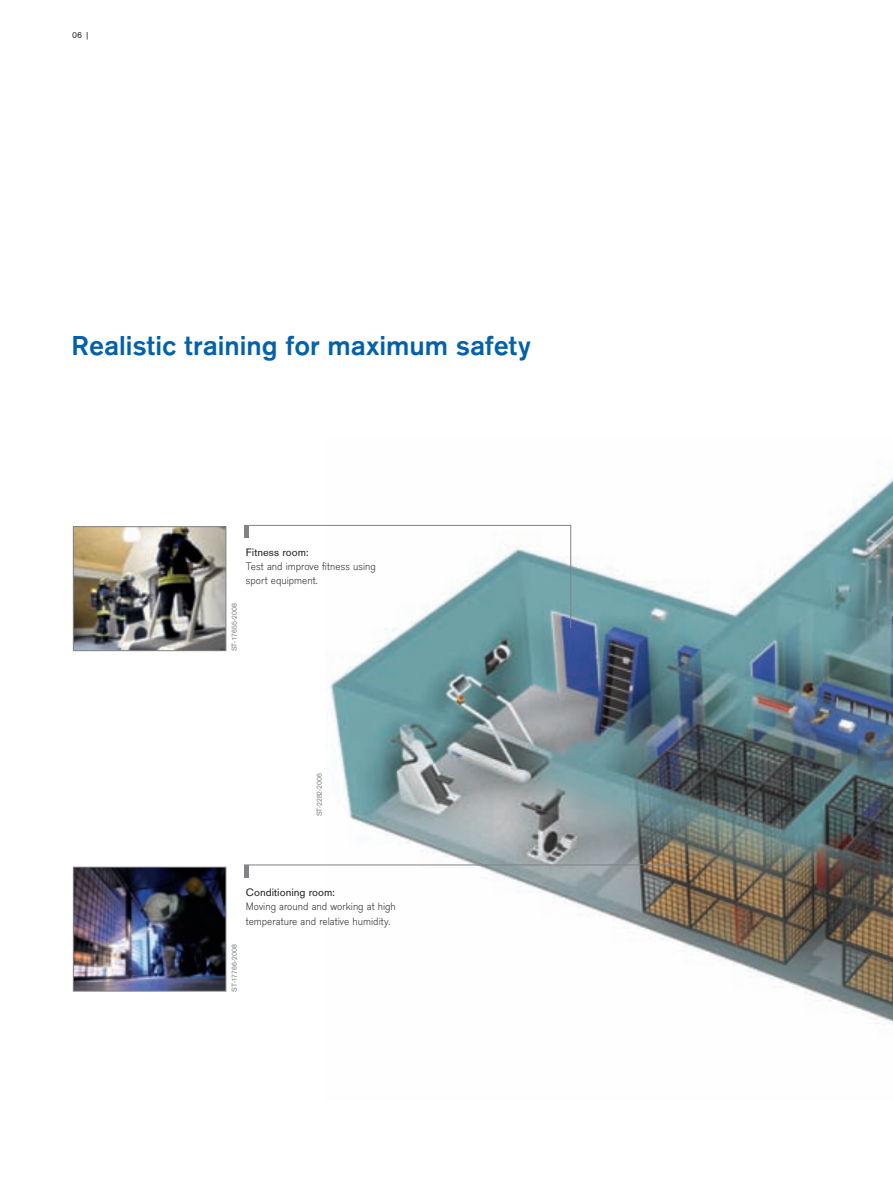
<style>
.page{position:relative;width:893px;height:1191px;background:#fff}
.page>*{position:absolute;margin:0;border:0;box-sizing:border-box;transform-origin:0 0}
.t1{font:700 28.5px "Draeger San";color:#0161aa}
.t2{font:300 11.25px/14.2px "Draeger San";color:#231f20}
.t3{font:11.25px "Draeger San";color:#231f20}
.t4{font:9px "Draeger San Tab";color:#231f20}
.t5{font:7.5px "Draeger San";letter-spacing:.025em;color:#808285}
.t6{font:7.5px "Draeger San";color:#808285}
</style>
<div class="page">
<img style="left:326px;top:476px;width:567px;height:549px">
<img style="left:75px;top:528px;width:149px;height:121px">
<div style="left:73px;top:526px;width:153px;height:125px;border:1px solid #808285"></div>
<img style="left:75px;top:869px;width:149px;height:120px">
<div style="left:73px;top:867px;width:153px;height:124px;border:1px solid #808285"></div>
<hr style="left:244px;top:864px;width:4px;height:13px;background:#808285">
<hr style="left:244px;top:864px;width:444px;height:1px;background:#808285">
<svg style="left:244px;top:525px;width:327px;height:103px"></svg>
<p class="t4" style="left:72px;top:30px;width:19px">06 |</p>
<h1 class="t1" style="left:72px;top:329px;width:460px">Realistic training for maximum safety</h1>
<p class="t5" style="left:230px;top:651px;width:50px;rotate:-90deg">ST-17655-2008</p>
<p class="t3" style="left:246px;top:545px;width:64px">Fitness room:</p>
<p class="t2" style="left:246px;top:559px;width:131px">Test and improve fitness using sport equipment.</p>
<p class="t6" style="left:315px;top:816px;width:44px;rotate:-90deg">ST-2282-2006</p>
<p class="t5" style="left:230px;top:992px;width:50px;rotate:-90deg">ST-17766-2008</p>
<p class="t3" style="left:246px;top:885px;width:91px">Conditioning room:</p>
<p class="t2" style="left:246px;top:899px;width:151px">Moving around and working at high temperature and relative humidity.</p>
</div>
